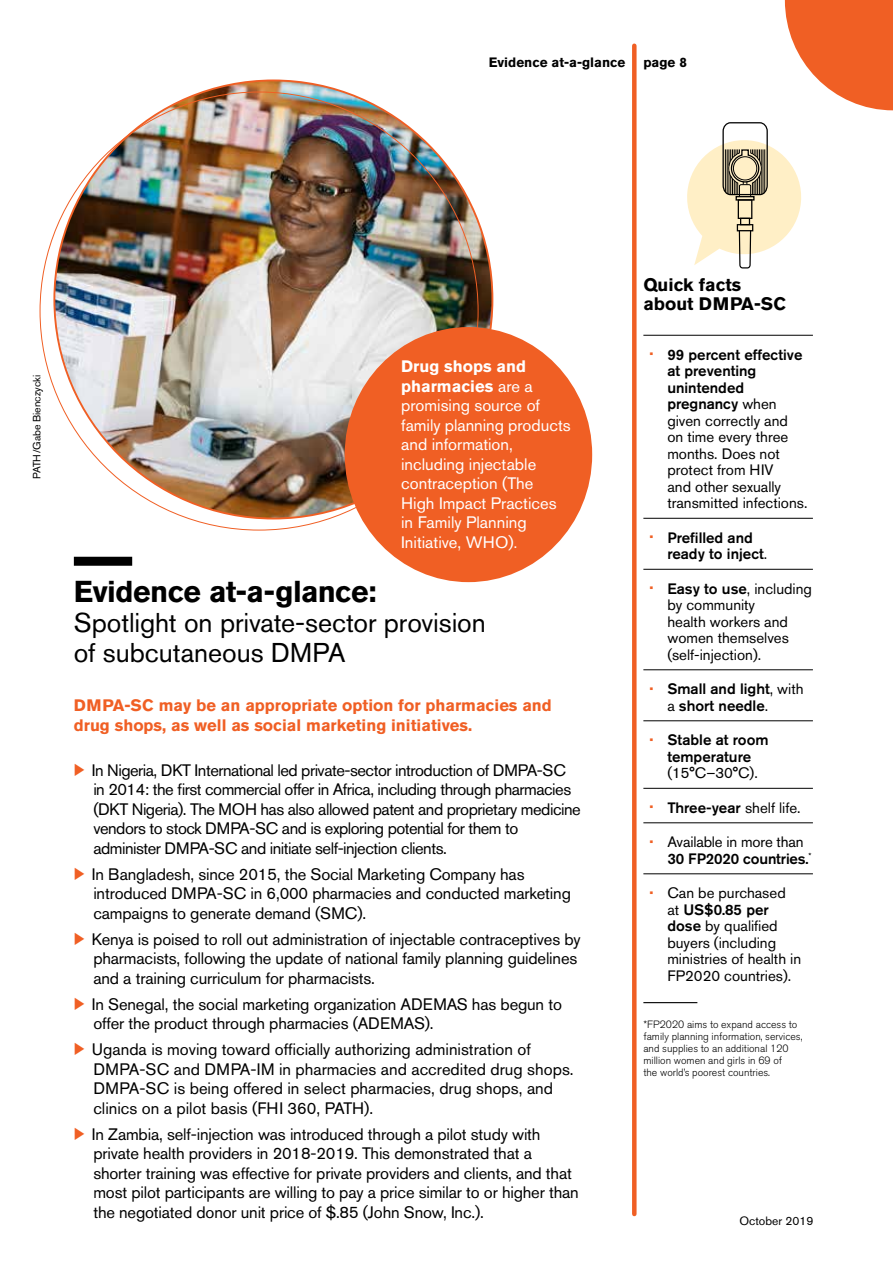
<style>
.page{position:relative;width:893px;height:1263px;background:#fff}
.page>*{position:absolute;margin:0;border:0;box-sizing:border-box;transform-origin:0 0}
.t1{font:700 30px "Akzidenz Grotesk BE";letter-spacing:-.02em;color:#000}
.t2{font:27px/30px "Akzidenz Grotesk BE";letter-spacing:-.005em;color:#000}
.t3{font:700 18px/19.5px "Akzidenz Grotesk BE";color:#000}
.t4{font:16.5px/19.5px "Akzidenz Grotesk BE";letter-spacing:-.01em;color:#000}
.t5{font:16.5px/19.5px "Akzidenz Grotesk BE";letter-spacing:-.03em;color:#000}
.t6{font:16.5px/19.5px "Akzidenz Grotesk BE";color:#fff}
.t7{font:700 16.5px/19.5px "Akzidenz Grotesk BE";color:#f05f24}
.t8{font:15px/16.5px "Akzidenz Grotesk BE";color:#000}
.t9{font:500 15px/16.5px "Akzidenz Grotesk BE";color:#000}
.t10{font:700 13.5px "Akzidenz Grotesk BE";color:#000}
.t11{font:12px "Akzidenz Grotesk BE";color:#000}
.t12{font:300 10.5px/12px "Akzidenz Grotesk BE";color:#000}
.t13{font:10.5px "Akzidenz Grotesk BE";color:#000}
.s1{font-weight:700}
.s2{font-size:15px}
.s3{color:#f05f24}
.s4{font-weight:300;font-size:12px;color:#f05f24}
.s5{font-weight:500}
.s6{font-weight:400}
</style>
<div class="page">
<svg style="left:785px;top:0;width:108px;height:110px"></svg>
<div style="left:632px;top:46px;width:5px;height:1168px;background:#f05f24"></div>
<div style="left:74px;top:557px;width:58px;height:9px;background:#000"></div>
<img style="left:54px;top:82px;width:438px;height:436px">
<div style="left:345px;top:327px;width:247px;height:255px;background:#f05f24;border-radius:50%"></div>
<hr style="left:643px;top:335px;width:170px;height:1px;background:#000">
<hr style="left:643px;top:518px;width:170px;height:1px;background:#000">
<hr style="left:643px;top:569px;width:170px;height:1px;background:#000">
<hr style="left:643px;top:669px;width:170px;height:1px;background:#000">
<hr style="left:643px;top:720px;width:170px;height:1px;background:#000">
<hr style="left:643px;top:788px;width:170px;height:1px;background:#000">
<hr style="left:643px;top:822px;width:170px;height:1px;background:#000">
<hr style="left:643px;top:873px;width:170px;height:1px;background:#000">
<hr style="left:643px;top:1002px;width:54px;height:1px;background:#000">
<svg style="left:687px;top:122px;width:114px;height:146px"></svg>
<p class="t10" style="left:489px;top:54px;width:138px">Evidence at-a-glance</p>
<p class="t10" style="left:643px;top:54px;width:45px">page 8</p>
<p class="t13" style="left:31px;top:479px;width:106px;rotate:-90deg">PATH/Gabe Bienczycki</p>
<p class="t6" style="left:401px;top:357px;width:171px"><span class="s1">Drug shops and pharmacies</span> are a promising source of family planning products and information, including injectable contraception (The<br>High Impact Practices in Family Planning<br>Initiative, WHO)<span class="s2">.</span></p>
<h1 class="t1" style="left:74px;top:574px;width:304px">Evidence at-a-glance:</h1>
<h2 class="t2" style="left:74px;top:607px;width:414px">Spotlight on private-sector provision of subcutaneous DMPA</h2>
<p class="t7" style="left:74px;top:696px;width:480px">DMPA-SC may be an appropriate option for pharmacies and drug shops, as well as social marketing initiatives.</p>
<p class="t5" style="left:93px;top:760px;width:489px;text-indent:-20px"><span class="s3">▶</span> In Nigeria, DKT International led private-sector introduction of DMPA-SC in 2014: the first commercial offer in Africa, including through pharmacies (DKT Nigeria). The MOH has also allowed patent and proprietary medicine vendors to stock DMPA-SC and is exploring potential for them to administer DMPA-SC and initiate self-injection clients.</p>
<p class="t4" style="left:93px;top:864px;width:479px;text-indent:-20px"><span class="s3">▶</span> In Bangladesh, since 2015, the Social Marketing Company has introduced DMPA-SC in 6,000 pharmacies and conducted marketing campaigns to generate demand (SMC).</p>
<p class="t4" style="left:93px;top:929px;width:489px;text-indent:-20px"><span class="s3">▶</span> Kenya is poised to roll out administration of injectable contraceptives by pharmacists, following the update of national family planning guidelines and a training curriculum for pharmacists.</p>
<p class="t4" style="left:93px;top:994px;width:470px;text-indent:-20px"><span class="s3">▶</span> In Senegal, the social marketing organization ADEMAS has begun to offer the product through pharmacies (ADEMAS).</p>
<p class="t4" style="left:93px;top:1039px;width:482px;text-indent:-20px"><span class="s3">▶</span> Uganda is moving toward officially authorizing administration of DMPA-SC and DMPA-IM in pharmacies and accredited drug shops.<br>DMPA-SC is being offered in select pharmacies, drug shops, and clinics on a pilot basis (FHI 360, PATH).</p>
<p class="t4" style="left:93px;top:1124px;width:487px;text-indent:-20px"><span class="s3">▶</span> In Zambia, self-injection was introduced through a pilot study with private health providers in 2018-2019. This demonstrated that a shorter training was effective for private providers and clients, and that most pilot participants are willing to pay a price similar to or higher than the negotiated donor unit price of $.85 (John Snow, Inc.).</p>
<p class="t3" style="left:643px;top:275px;width:144px">Quick facts about DMPA-SC</p>
<p class="t8" style="left:667px;top:346px;width:142px;text-indent:-18px"><span class="s4">•</span> <span class="s5">99 percent effective at preventing unintended pregnancy</span> when given correctly and on time every three months. Does not protect from HIV<br>and other sexually transmitted infections.</p>
<p class="t9" style="left:667px;top:529px;width:101px;text-indent:-18px"><span class="s4">•</span> Prefilled and ready to inject<span class="s6">.</span></p>
<p class="t8" style="left:667px;top:580px;width:146px;text-indent:-18px"><span class="s4">•</span> <span class="s5">Easy to use</span>, including by community<br>health workers and women themselves (self-injection).</p>
<p class="t9" style="left:667px;top:680px;width:138px;text-indent:-18px"><span class="s4">•</span> Small and light<span class="s6">, with a</span> short needle<span class="s6">.</span></p>
<p class="t9" style="left:649px;top:731px;width:121px;text-align:center"><span class="s4">•</span> Stable at room temperature</p>
<p class="t8" style="left:667px;top:765px;width:92px">(15°C–30°C).</p>
<p class="t9" style="left:649px;top:799px;width:153px"><span class="s4">•</span> Three-year <span class="s6">shelf life.</span></p>
<p class="t8" style="left:667px;top:834px;width:146px;text-indent:-18px"><span class="s4">•</span> Available in more than<br><span class="s5">30 FP2020 countries.</span><sup>*</sup></p>
<p class="t8" style="left:667px;top:885px;width:135px;text-indent:-18px"><span class="s4">•</span> Can be purchased at <span class="s5">US$0.85 per dose</span> by qualified buyers (including ministries of health in<br>FP2020 countries).</p>
<p class="t12" style="left:643px;top:1019px;width:161px">*FP2020 aims to expand access to family planning information, services, and supplies to an additional 120 million women and girls in 69 of<br>the world’s poorest countries.</p>
<p class="t11" style="left:739px;top:1214px;width:75px">October 2019</p>
</div>
